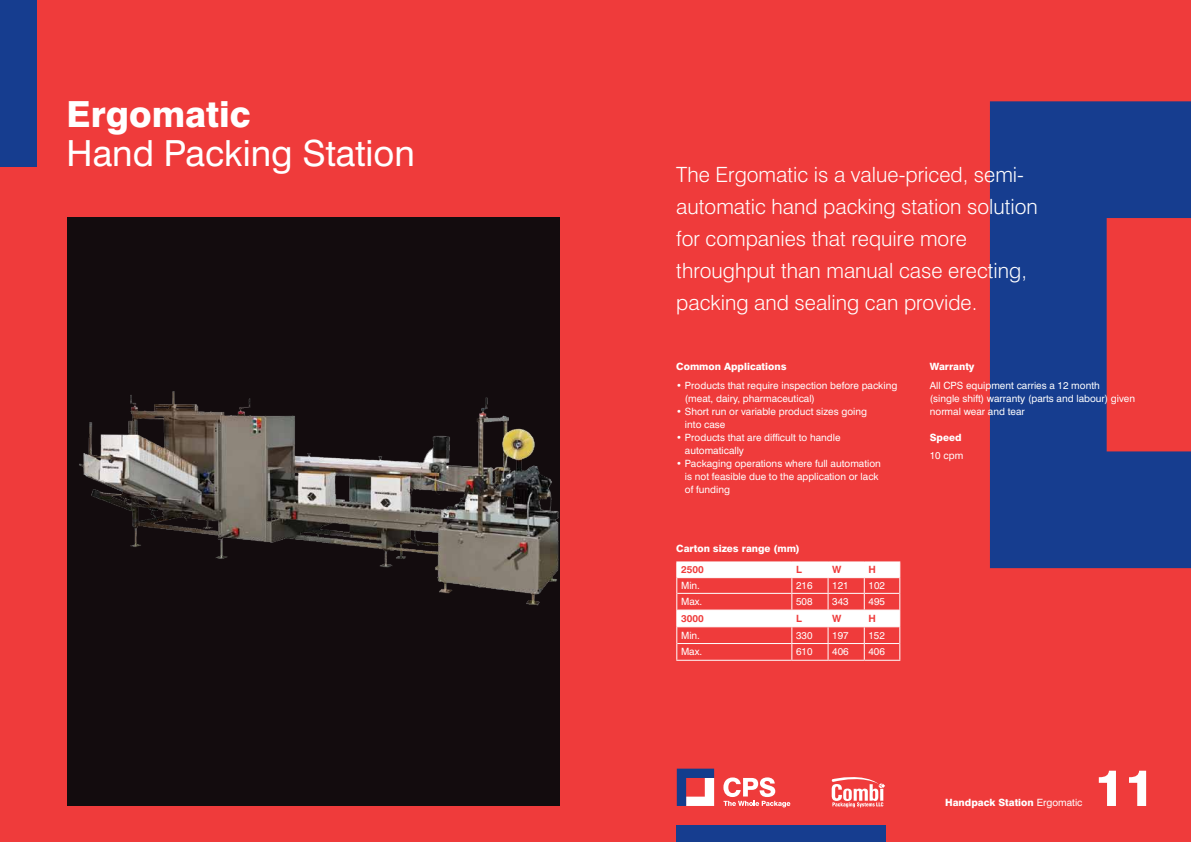
<style>
.page{position:relative;width:1191px;height:842px;background:#ef3b3b}
.page>*{position:absolute;margin:0;border:0;box-sizing:border-box;transform-origin:0 0}
.t1{font:800 51.1px "Swiss 721 BT";color:#fff}
.t2{font:36px "Swiss 721 BT";color:#fff}
.t3{font:800 36px "Swiss 721 BT";color:#fff}
.t4{font:300 21px/32px "Swiss 721 BT";color:#fff}
.t5{font:10px/13px "Swiss 721 BT";color:#fff}
.t6{font:800 10px "Swiss 721 BT";color:#fff}
.t7{font:700 10px "Swiss 721 BT";color:#ef3b3b}
.s1{font-weight:400}
</style>
<div class="page">
<div style="left:0;top:0;width:36px;height:167px;background:#163d8f"></div>
<svg style="left:990px;top:101px;width:201px;height:467px;fill:#163d8f"></svg>
<div style="left:676px;top:825px;width:210px;height:17px;background:#163d8f"></div>
<svg style="left:723px;top:777px;width:67px;height:30px"></svg>
<svg style="left:677px;top:769px;width:37px;height:37px"></svg>
<div style="left:0;top:0;width:875px;height:26px;background:#ef3b3b"></div>
<div style="left:67px;top:218px;width:492px;height:588px;background:#130c0e"></div>
<img style="left:79px;top:391px;width:480px;height:215px">
<hr style="left:676px;top:561px;width:116px;height:1px;background:#fff">
<hr style="left:792px;top:561px;width:36px;height:1px;background:#fff">
<hr style="left:828px;top:561px;width:36px;height:1px;background:#fff">
<hr style="left:864px;top:561px;width:36px;height:1px;background:#fff">
<svg style="left:676px;top:562px;width:224px;height:98px"></svg>
<hr style="left:676px;top:660px;width:116px;height:1px;background:#fff">
<hr style="left:792px;top:660px;width:36px;height:1px;background:#fff">
<hr style="left:828px;top:660px;width:36px;height:1px;background:#fff">
<hr style="left:864px;top:660px;width:36px;height:1px;background:#fff">
<hr style="left:677px;top:610px;width:115px;height:1px;background:#fff">
<hr style="left:792px;top:610px;width:36px;height:1px;background:#fff">
<hr style="left:828px;top:610px;width:36px;height:1px;background:#fff">
<hr style="left:864px;top:610px;width:35px;height:1px;background:#fff">
<hr style="left:677px;top:626px;width:115px;height:1px;background:#fff">
<hr style="left:792px;top:626px;width:36px;height:1px;background:#fff">
<hr style="left:828px;top:626px;width:36px;height:1px;background:#fff">
<hr style="left:864px;top:626px;width:35px;height:1px;background:#fff">
<hr style="left:677px;top:643px;width:115px;height:1px;background:#fff">
<hr style="left:792px;top:643px;width:36px;height:1px;background:#fff">
<hr style="left:828px;top:643px;width:36px;height:1px;background:#fff">
<hr style="left:864px;top:643px;width:35px;height:1px;background:#fff">
<svg style="left:831px;top:777px;width:54px;height:30px"></svg>
<h2 class="t3" style="left:67px;top:92px;width:185px">Ergomatic</h2>
<h2 class="t2" style="left:67px;top:132px;width:350px">Hand Packing Station</h2>
<h3 class="t4" style="left:676px;top:158px;width:363px">The Ergomatic is a value-priced, semi&shy;automatic hand packing station solution for companies that require more throughput than manual case erecting, packing and sealing can provide.</h3>
<p class="t6" style="left:676px;top:360px;width:112px">Common Applications</p>
<p class="t5" style="left:685px;top:378px;width:214px;text-indent:-9px">• Products that require inspection before packing (meat, dairy, pharmaceutical)</p>
<p class="t5" style="left:685px;top:404px;width:184px;text-indent:-9px">• Short run or variable product sizes going into case</p>
<p class="t5" style="left:685px;top:430px;width:157px;text-indent:-9px">• Products that are difficult to handle automatically</p>
<p class="t5" style="left:685px;top:456px;width:197px;text-indent:-9px">• Packaging operations where full automation is not feasible due to the application or lack of funding</p>
<p class="t6" style="left:676px;top:542px;width:125px">Carton sizes range (mm)</p>
<p class="t7" style="left:681px;top:564px;width:24px">2500</p>
<p class="t7" style="left:796px;top:564px;width:7px">L</p>
<p class="t7" style="left:832px;top:564px;width:11px">W</p>
<p class="t7" style="left:868px;top:564px;width:9px">H</p>
<p class="t5" style="left:681px;top:579px;width:20px">Min.</p>
<p class="t5" style="left:796px;top:579px;width:18px">216</p>
<p class="t5" style="left:832px;top:579px;width:18px">121</p>
<p class="t5" style="left:868px;top:579px;width:18px">102</p>
<p class="t5" style="left:681px;top:595px;width:23px">Max.</p>
<p class="t5" style="left:796px;top:595px;width:18px">508</p>
<p class="t5" style="left:832px;top:595px;width:18px">343</p>
<p class="t5" style="left:868px;top:595px;width:18px">495</p>
<p class="t7" style="left:681px;top:612px;width:24px">3000</p>
<p class="t7" style="left:796px;top:612px;width:7px">L</p>
<p class="t7" style="left:832px;top:612px;width:11px">W</p>
<p class="t7" style="left:868px;top:612px;width:9px">H</p>
<p class="t5" style="left:681px;top:629px;width:20px">Min.</p>
<p class="t5" style="left:796px;top:629px;width:18px">330</p>
<p class="t5" style="left:832px;top:629px;width:18px">197</p>
<p class="t5" style="left:868px;top:629px;width:18px">152</p>
<p class="t5" style="left:681px;top:645px;width:23px">Max.</p>
<p class="t5" style="left:796px;top:645px;width:18px">610</p>
<p class="t5" style="left:832px;top:645px;width:18px">406</p>
<p class="t5" style="left:868px;top:645px;width:18px">406</p>
<p class="t6" style="left:929px;top:360px;width:46px">Warranty</p>
<p class="t5" style="left:929px;top:378px;width:207px">All CPS equipment carries a 12 month<br>(single shift) warranty (parts and labour) given normal wear and tear</p>
<p class="t6" style="left:929px;top:431px;width:33px">Speed</p>
<p class="t5" style="left:929px;top:449px;width:35px">10 cpm</p>
<p class="t6" style="left:945px;top:796px;width:139px">Handpack Station <span class="s1">Ergomatic</span></p>
<h1 class="t1" style="left:1094px;top:757px;width:62px">11</h1>
</div>
